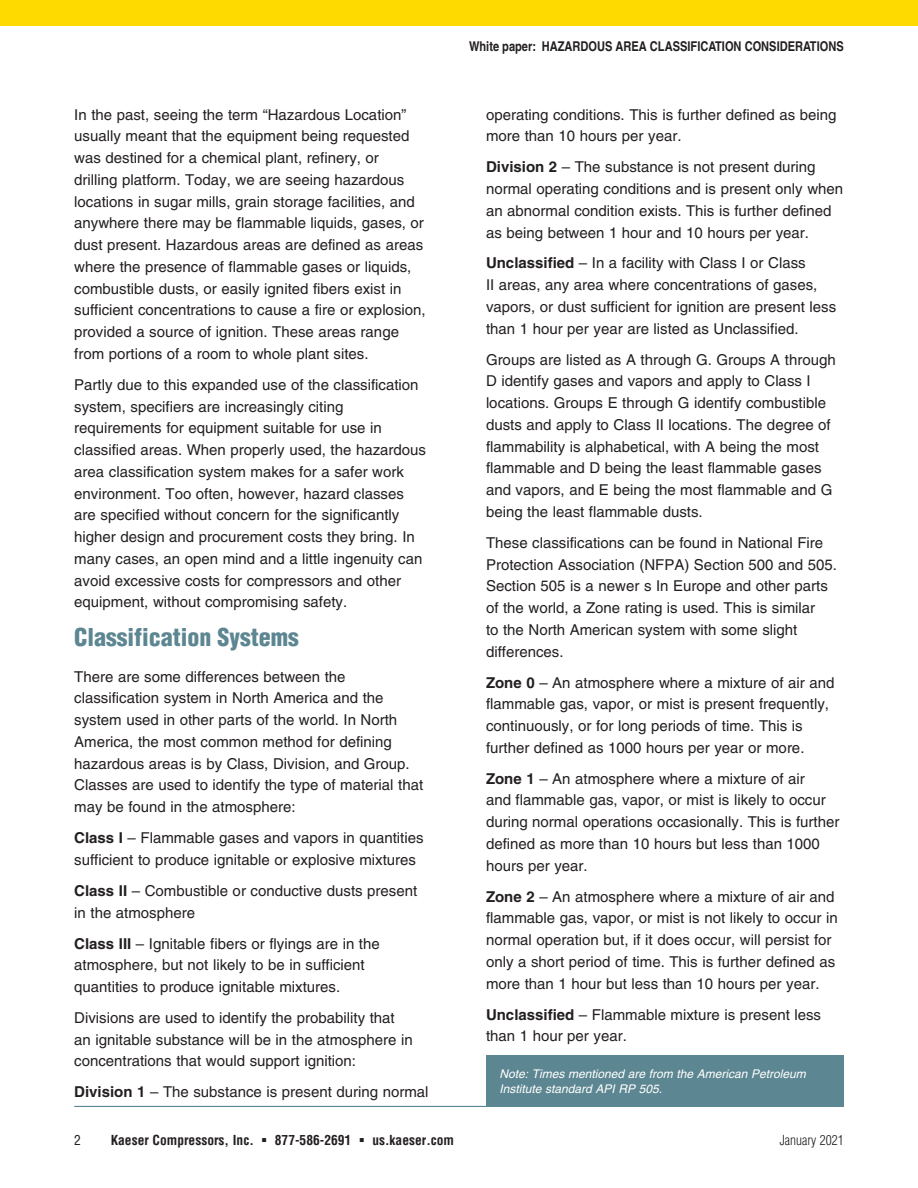
<style>
.page{position:relative;width:918px;height:1188px;background:#fff}
.page>*{position:absolute;margin:0;border:0;box-sizing:border-box;transform-origin:0 0}
.t1{font:900 condensed 24px "Helvetica";color:#5c8691}
.t2{font:15px/21.8px "Helvetica";color:#231f20}
.t3{font:700 condensed 13.5px "Helvetica";color:#231f20}
.t4{font:700 condensed 13.5px "Helvetica";color:#231f20}
.t5{font:300 condensed 13.5px "Helvetica";color:#231f20}
.t6{font:condensed 13.5px "Helvetica";color:#231f20}
.t7{font:italic 12px/15px "Helvetica";color:#fff}
.s1{font-weight:700}
</style>
<div class="page">
<div style="left:0;top:0;width:918px;height:26px;background:#ffda00"></div>
<hr style="left:74px;top:1106px;width:770px;height:1px;background:#5c8691">
<div style="left:486px;top:1055px;width:358px;height:51px;background:#5c8691"></div>
<p class="t3" style="left:469px;top:38px;width:376px">White paper: HAZARDOUS AREA CLASSIFICATION CONSIDERATIONS</p>
<p class="t2" style="left:74px;top:103px;width:353px">In the past, seeing the term “Hazardous Location” usually meant that the equipment being requested was destined for a chemical plant, refinery, or drilling platform. Today, we are seeing hazardous locations in sugar mills, grain storage facilities, and anywhere there may be flammable liquids, gases, or dust present. Hazardous areas are defined as areas where the presence of flammable gases or liquids, combustible dusts, or easily ignited fibers exist in sufficient concentrations to cause a fire or explosion, provided a source of ignition. These areas range from portions of a room to whole plant sites.</p>
<p class="t2" style="left:74px;top:374px;width:353px">Partly due to this expanded use of the classification system, specifiers are increasingly citing requirements for equipment suitable for use in classified areas. When properly used, the hazardous area classification system makes for a safer work environment. Too often, however, hazard classes are specified without concern for the significantly higher design and procurement costs they bring. In many cases, an open mind and a little ingenuity can avoid excessive costs for compressors and other equipment, without compromising safety.</p>
<h1 class="t1" style="left:74px;top:622px;width:226px">Classification Systems</h1>
<p class="t2" style="left:74px;top:666px;width:350px">There are some differences between the classification system in North America and the system used in other parts of the world. In North America, the most common method for defining hazardous areas is by Class, Division, and Group.<br>Classes are used to identify the type of material that may be found in the atmosphere:</p>
<p class="t2" style="left:74px;top:827px;width:351px"><span class="s1">Class I</span> – Flammable gases and vapors in quantities sufficient to produce ignitable or explosive mixtures</p>
<p class="t2" style="left:74px;top:880px;width:345px"><span class="s1">Class II</span> – Combustible or conductive dusts present in the atmosphere</p>
<p class="t2" style="left:74px;top:932px;width:307px"><span class="s1">Class III</span> – Ignitable fibers or flyings are in the atmosphere, but not likely to be in sufficient quantities to produce ignitable mixtures.</p>
<p class="t2" style="left:74px;top:1007px;width:340px">Divisions are used to identify the probability that an ignitable substance will be in the atmosphere in concentrations that would support ignition:</p>
<p class="t2" style="left:74px;top:1081px;width:356px"><span class="s1">Division 1</span> – The substance is present during normal</p>
<p class="t6" style="left:74px;top:1131px;width:8px">2</p>
<p class="t4" style="left:111px;top:1131px;width:345px">Kaeser Compressors, Inc. ▪ 877-586-2691 ▪ us.kaeser.com</p>
<p class="t2" style="left:486px;top:103px;width:352px">operating conditions. This is further defined as being more than 10 hours per year.</p>
<p class="t2" style="left:486px;top:156px;width:359px"><span class="s1">Division 2</span> – The substance is not present during normal operating conditions and is present only when an abnormal condition exists. This is further defined as being between 1 hour and 10 hours per year.</p>
<p class="t2" style="left:486px;top:252px;width:352px"><span class="s1">Unclassified</span> – In a facility with Class I or Class<br>II areas, any area where concentrations of gases, vapors, or dust sufficient for ignition are present less than 1 hour per year are listed as Unclassified.</p>
<p class="t2" style="left:486px;top:348px;width:351px">Groups are listed as A through G. Groups A through D identify gases and vapors and apply to Class I locations. Groups E through G identify combustible dusts and apply to Class II locations. The degree of flammability is alphabetical, with A being the most flammable and D being the least flammable gases and vapors, and E being the most flammable and G being the least flammable dusts.</p>
<p class="t2" style="left:486px;top:532px;width:353px">These classifications can be found in National Fire Protection Association (NFPA) Section 500 and 505.<br>Section 505 is a newer s In Europe and other parts of the world, a Zone rating is used. This is similar<br>to the North American system with some slight differences.</p>
<p class="t2" style="left:486px;top:671px;width:350px"><span class="s1">Zone 0</span> – An atmosphere where a mixture of air and flammable gas, vapor, or mist is present frequently, continuously, or for long periods of time. This is further defined as 1000 hours per year or more.</p>
<p class="t2" style="left:486px;top:768px;width:355px"><span class="s1">Zone 1</span> – An atmosphere where a mixture of air<br>and flammable gas, vapor, or mist is likely to occur during normal operations occasionally. This is further defined as more than 10 hours but less than 1000 hours per year.</p>
<p class="t2" style="left:486px;top:885px;width:353px"><span class="s1">Zone 2</span> – An atmosphere where a mixture of air and flammable gas, vapor, or mist is not likely to occur in normal operation but, if it does occur, will persist for only a short period of time. This is further defined as more than 1 hour but less than 10 hours per year.</p>
<p class="t2" style="left:486px;top:1003px;width:337px"><span class="s1">Unclassified</span> – Flammable mixture is present less than 1 hour per year.</p>
<p class="t7" style="left:500px;top:1066px;width:308px">Note: Times mentioned are from the American Petroleum<br>Institute standard API RP 505.</p>
<p class="t5" style="left:780px;top:1131px;width:66px">January 2021</p>
</div>
